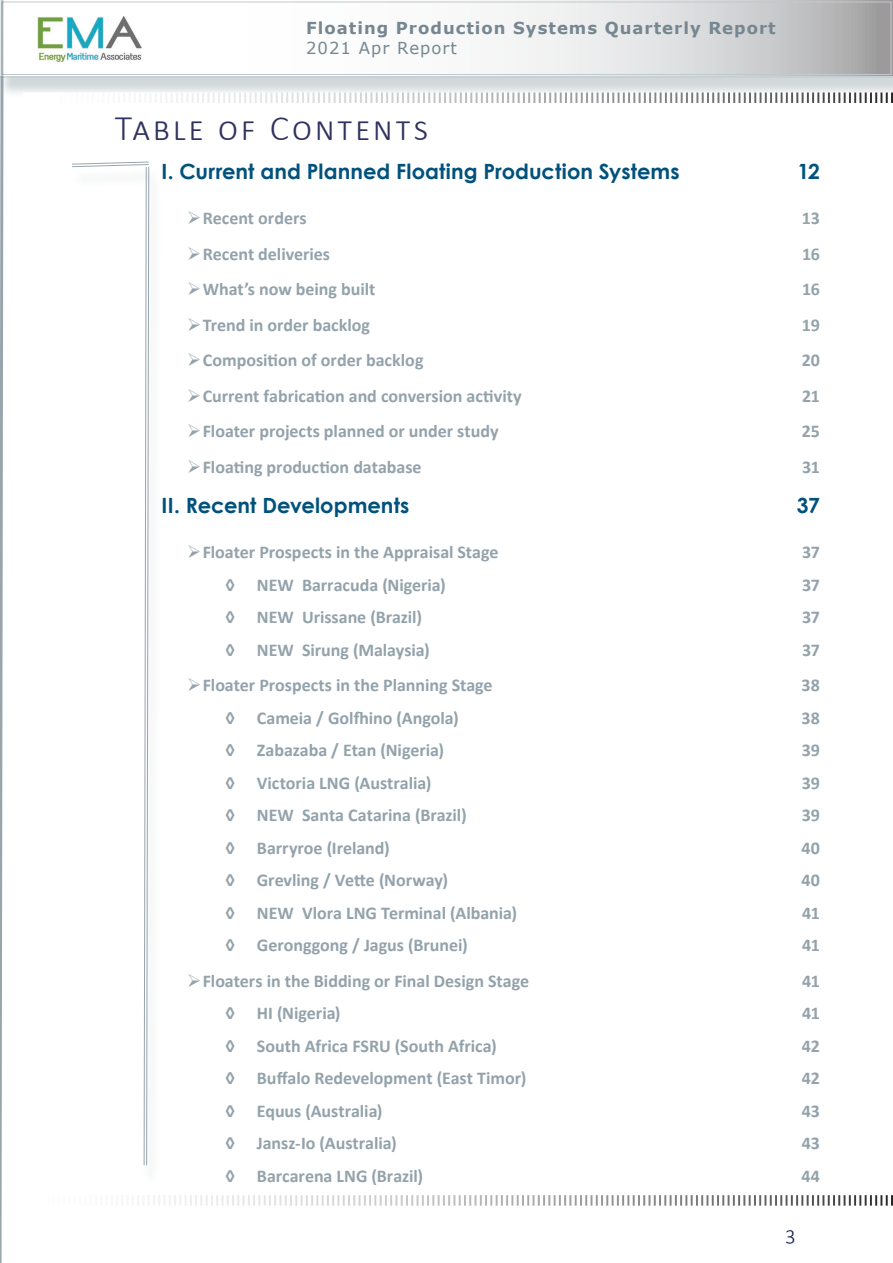
<style>
.page{position:relative;width:893px;height:1263px;background:#fff}
.page>*{position:absolute;margin:0;border:0;box-sizing:border-box;transform-origin:0 0}
.t1{font:300 36px "Calibri";letter-spacing:.08em;color:#2f325e}
.t2{font:700 21px "Century Gothic";letter-spacing:.005em;color:#00517c}
.t3{font:300 21px "Calibri";color:#0a1953}
.t4{font:700 18px "Calibri";color:#93a2ab}
.t5{font:700 16.5px "Verdana";letter-spacing:.06em;color:#768791}
.t6{font:16.5px "Verdana";letter-spacing:.06em;color:#768791}
</style>
<div class="page">
<svg style="left:138px;top:1195px;width:755px;height:11px"></svg>
<div style="left:71px;top:168px;width:90px;height:21px;background:#768791;opacity:.75"></div>
<svg style="left:0;top:99px;width:4px;height:1164px"></svg>
<div style="left:0;top:5px;width:893px;height:94px;background:#768791;opacity:.75"></div>
<svg style="left:0;top:0;width:893px;height:77px"></svg>
<svg style="left:23px;top:92px;width:870px;height:11px"></svg>
<img style="left:38px;top:17px;width:105px;height:44px">
<div style="left:141px;top:174px;width:22px;height:1012px;background:#fafafb"></div>
<svg style="left:71px;top:161px;width:78px;height:1005px"></svg>
<p class="t5" style="left:306px;top:16px;width:471px">Floating Production Systems Quarterly Report</p>
<p class="t6" style="left:306px;top:36px;width:152px">2021 Apr Report</p>
<h1 class="t1" style="left:115px;top:106px;width:315px">Table of Contents</h1>
<p class="t2" style="left:162px;top:156px;width:520px">I. Current and Planned Floating Production Systems</p>
<p class="t2" style="left:797px;top:156px;width:24px">12</p>
<p class="t4" style="left:203px;top:206px;width:105px">Recent orders</p>
<p class="t4" style="left:802px;top:206px;width:20px">13</p>
<p class="t4" style="left:203px;top:241px;width:129px">Recent deliveries</p>
<p class="t4" style="left:802px;top:241px;width:19px">16</p>
<p class="t4" style="left:203px;top:277px;width:174px">What’s now being built</p>
<p class="t4" style="left:802px;top:277px;width:19px">16</p>
<p class="t4" style="left:203px;top:312px;width:169px">Trend in order backlog</p>
<p class="t4" style="left:802px;top:312px;width:20px">19</p>
<p class="t4" style="left:203px;top:348px;width:222px">Composition of order backlog</p>
<p class="t4" style="left:802px;top:348px;width:20px">20</p>
<p class="t4" style="left:203px;top:383px;width:320px">Current fabrication and conversion activity</p>
<p class="t4" style="left:802px;top:383px;width:19px">21</p>
<p class="t4" style="left:203px;top:419px;width:297px">Floater projects planned or under study</p>
<p class="t4" style="left:802px;top:419px;width:20px">25</p>
<p class="t4" style="left:203px;top:454px;width:220px">Floating production database</p>
<p class="t4" style="left:802px;top:454px;width:19px">31</p>
<p class="t2" style="left:162px;top:489px;width:249px">II. Recent Developments</p>
<p class="t2" style="left:797px;top:489px;width:25px">37</p>
<p class="t4" style="left:203px;top:539px;width:297px">Floater Prospects in the Appraisal Stage</p>
<p class="t4" style="left:802px;top:539px;width:19px">37</p>
<p class="t4" style="left:225px;top:572px;width:222px">◊ NEW Barracuda (Nigeria)</p>
<p class="t4" style="left:802px;top:572px;width:19px">37</p>
<p class="t4" style="left:225px;top:604px;width:198px">◊ NEW Urissane (Brazil)</p>
<p class="t4" style="left:802px;top:604px;width:19px">37</p>
<p class="t4" style="left:225px;top:637px;width:206px">◊ NEW Sirung (Malaysia)</p>
<p class="t4" style="left:802px;top:637px;width:19px">37</p>
<p class="t4" style="left:203px;top:672px;width:291px">Floater Prospects in the Planning Stage</p>
<p class="t4" style="left:802px;top:672px;width:20px">38</p>
<p class="t4" style="left:225px;top:705px;width:235px">◊ Cameia / Golfhino (Angola)</p>
<p class="t4" style="left:802px;top:705px;width:20px">38</p>
<p class="t4" style="left:225px;top:737px;width:220px">◊ Zabazaba / Etan (Nigeria)</p>
<p class="t4" style="left:802px;top:737px;width:20px">39</p>
<p class="t4" style="left:225px;top:770px;width:207px">◊ Victoria LNG (Australia)</p>
<p class="t4" style="left:802px;top:770px;width:20px">39</p>
<p class="t4" style="left:225px;top:802px;width:243px">◊ NEW Santa Catarina (Brazil)</p>
<p class="t4" style="left:802px;top:802px;width:20px">39</p>
<p class="t4" style="left:225px;top:835px;width:166px">◊ Barryroe (Ireland)</p>
<p class="t4" style="left:801px;top:835px;width:20px">40</p>
<p class="t4" style="left:225px;top:867px;width:224px">◊ Grevling / Vette (Norway)</p>
<p class="t4" style="left:801px;top:867px;width:20px">40</p>
<p class="t4" style="left:225px;top:900px;width:293px">◊ NEW Vlora LNG Terminal (Albania)</p>
<p class="t4" style="left:802px;top:900px;width:19px">41</p>
<p class="t4" style="left:225px;top:932px;width:244px">◊ Geronggong / Jagus (Brunei)</p>
<p class="t4" style="left:802px;top:932px;width:19px">41</p>
<p class="t4" style="left:203px;top:968px;width:328px">Floaters in the Bidding or Final Design Stage</p>
<p class="t4" style="left:802px;top:968px;width:19px">41</p>
<p class="t4" style="left:225px;top:1000px;width:117px">◊ HI (Nigeria)</p>
<p class="t4" style="left:802px;top:1000px;width:19px">41</p>
<p class="t4" style="left:225px;top:1033px;width:273px">◊ South Africa FSRU (South Africa)</p>
<p class="t4" style="left:802px;top:1033px;width:20px">42</p>
<p class="t4" style="left:225px;top:1065px;width:302px">◊ Buffalo Redevelopment (East Timor)</p>
<p class="t4" style="left:802px;top:1065px;width:20px">42</p>
<p class="t4" style="left:225px;top:1098px;width:159px">◊ Equus (Australia)</p>
<p class="t4" style="left:802px;top:1098px;width:20px">43</p>
<p class="t4" style="left:225px;top:1130px;width:173px">◊ Jansz-Io (Australia)</p>
<p class="t4" style="left:802px;top:1130px;width:20px">43</p>
<p class="t4" style="left:225px;top:1163px;width:199px">◊ Barcarena LNG (Brazil)</p>
<p class="t4" style="left:801px;top:1163px;width:20px">44</p>
<p class="t3" style="left:785px;top:1221px;width:12px">3</p>
</div>
